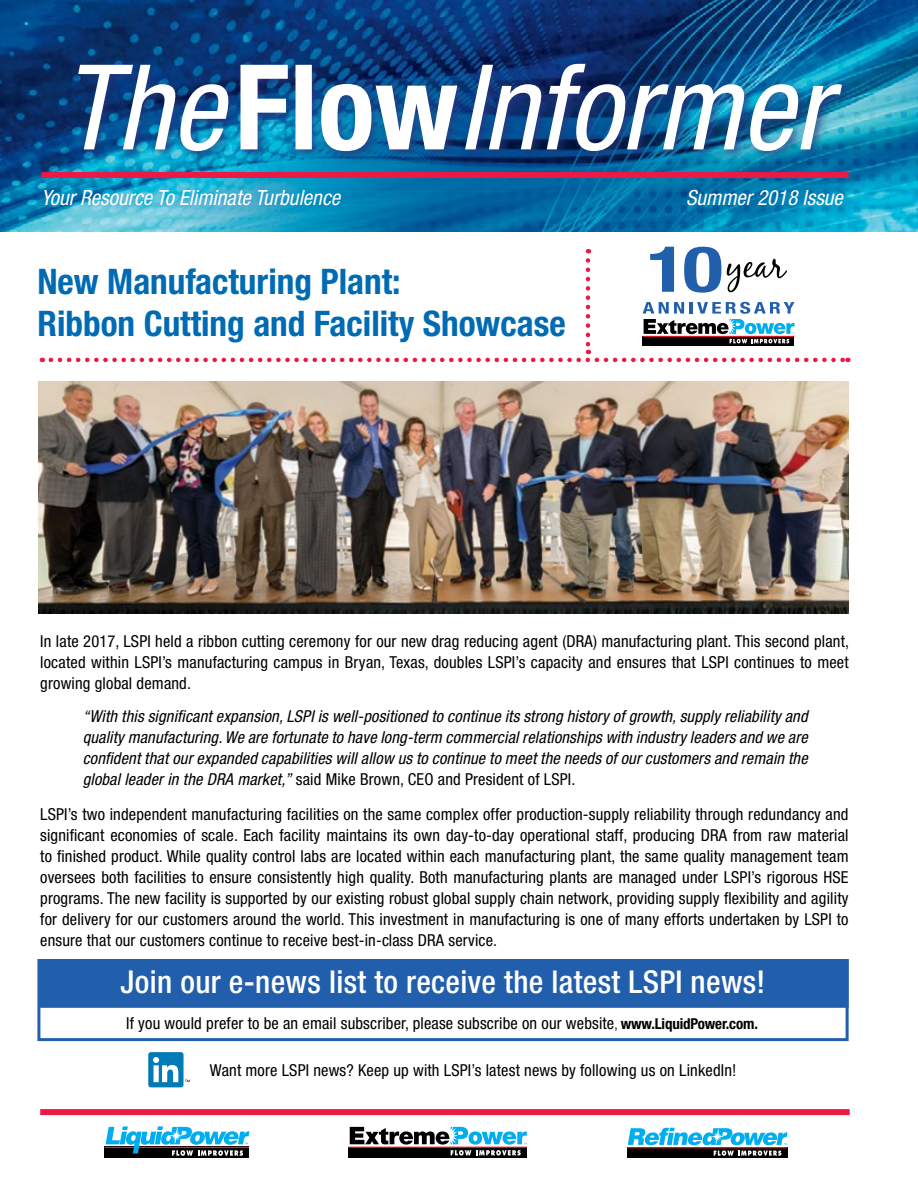
<style>
.page{position:relative;width:918px;height:1188px;background:#fff}
.page>*{position:absolute;margin:0;border:0;box-sizing:border-box;transform-origin:0 0}
.t1{font:700 condensed 35.25px/42.3px "Helvetica Neue LT Pro";color:#006bb3}
.t2{font:500 condensed 31.5px "Helvetica Neue LT Pro";letter-spacing:.01em;color:#fff}
.t3{font:italic condensed 21px "Helvetica Neue LT Pro";color:#fff}
.t4{font:condensed 16.5px/21px "Helvetica Neue LT Pro";letter-spacing:.01em;color:#000;text-align:justify}
.t5{font:italic condensed 16.5px/21px "Helvetica Neue LT Pro";letter-spacing:.01em;color:#000;text-align:justify}
.s1{font-style:normal}
.s2{font-size:13.5px}
.s3{font-weight:700;font-size:15px}
</style>
<div class="page">
<div style="left:349px;top:1147px;width:178px;height:11px;background:#000"></div>
<hr style="left:349px;top:1147px;width:178px;height:1px;background:#ed1d24">
<svg style="left:350px;top:1127px;width:177px;height:28px"></svg>
<div style="left:105px;top:1147px;width:144px;height:11px;background:#000"></div>
<hr style="left:105px;top:1147px;width:144px;height:1px;background:#ed1d24">
<svg style="left:106px;top:1126px;width:143px;height:30px"></svg>
<svg style="left:627px;top:1148px;width:160px;height:10px"></svg>
<hr style="left:627px;top:1147px;width:160px;height:1px;background:#ed1d24">
<svg style="left:714px;top:1151px;width:67px;height:5px"></svg>
<svg style="left:628px;top:1128px;width:159px;height:17px"></svg>
<div style="left:40px;top:1109px;width:810px;height:6px;background:#ed1844"></div>
<img style="left:0;top:0;width:918px;height:231px">
<div style="left:73px;top:59px;width:780px;height:104px;background:#29347c;opacity:.75"></div>
<img style="left:78px;top:64px;width:764px;height:87px">
<div style="left:42px;top:172px;width:807px;height:6px;background:#ed1844"></div>
<div style="left:37px;top:181px;width:311px;height:32px;background:#006bb3;opacity:.5"></div>
<div style="left:679px;top:181px;width:172px;height:32px;background:#006bb3;opacity:.5"></div>
<img style="left:39px;top:381px;width:810px;height:233px">
<div style="left:37px;top:959px;width:812px;height:82px;border:3px solid #215eac"></div>
<div style="left:39px;top:959px;width:810px;height:49px;background:#215eac;border:2px solid #215eac"></div>
<div style="left:148px;top:1052px;width:36px;height:35px;background:#007bb6;border-radius:3px"></div>
<svg style="left:153px;top:1057px;width:25px;height:25px"></svg>
<svg style="left:51px;top:247px;width:797px;height:115px"></svg>
<p class="t3" style="left:42px;top:186px;width:300px">Your Resource To Eliminate Turbulence</p>
<p class="t3" style="left:686px;top:186px;width:158px">Summer 2018 Issue</p>
<p class="t1" style="left:37px;top:259px;width:530px">New Manufacturing Plant:<br>Ribbon Cutting and Facility Showcase</p>
<p class="t4" style="left:40px;top:630px;width:810px">In late 2017, LSPI held a ribbon cutting ceremony for our new drag reducing agent (DRA) manufacturing plant. This second plant, located within LSPI’s manufacturing campus in Bryan, Texas, doubles LSPI’s capacity and ensures that LSPI continues to meet growing global demand.</p>
<p class="t5" style="left:83px;top:706px;width:727px">“With this significant expansion, LSPI is well-positioned to continue its strong history of growth, supply reliability and quality manufacturing. We are fortunate to have long-term commercial relationships with industry leaders and we are confident that our expanded capabilities will allow us to continue to meet the needs of our customers and remain the global leader in the DRA market,” <span class="s1">said Mike Brown, CEO and President of LSPI.</span></p>
<p class="t4" style="left:40px;top:804px;width:810px">LSPI’s two independent manufacturing facilities on the same complex offer production-supply reliability through redundancy and significant economies of scale. Each facility maintains its own day-to-day operational staff, producing DRA from raw material to finished product. While quality control labs are located within each manufacturing plant, the same quality management team oversees both facilities to ensure consistently high quality. Both manufacturing plants are managed under LSPI’s rigorous HSE programs. The new facility is supported by our existing robust global supply chain network, providing supply flexibility and agility for delivery for our customers around the world. This investment in manufacturing is one of many efforts undertaken by LSPI to ensure that our customers continue to receive best-in-class DRA service.</p>
<p class="t2" style="left:121px;top:963px;width:646px">Join our e-news list to receive the latest LSPI news!</p>
<p class="t4" style="left:126px;top:1013px;width:633px">If you would prefer to be an email subscriber, please subscribe on our website<span class="s2">,</span> <span class="s3">www.LiquidPower.com.</span></p>
<p class="t4" style="left:210px;top:1059px;width:528px">Want more LSPI news? Keep up with LSPI’s latest news by following us on LinkedIn!</p>
</div>
